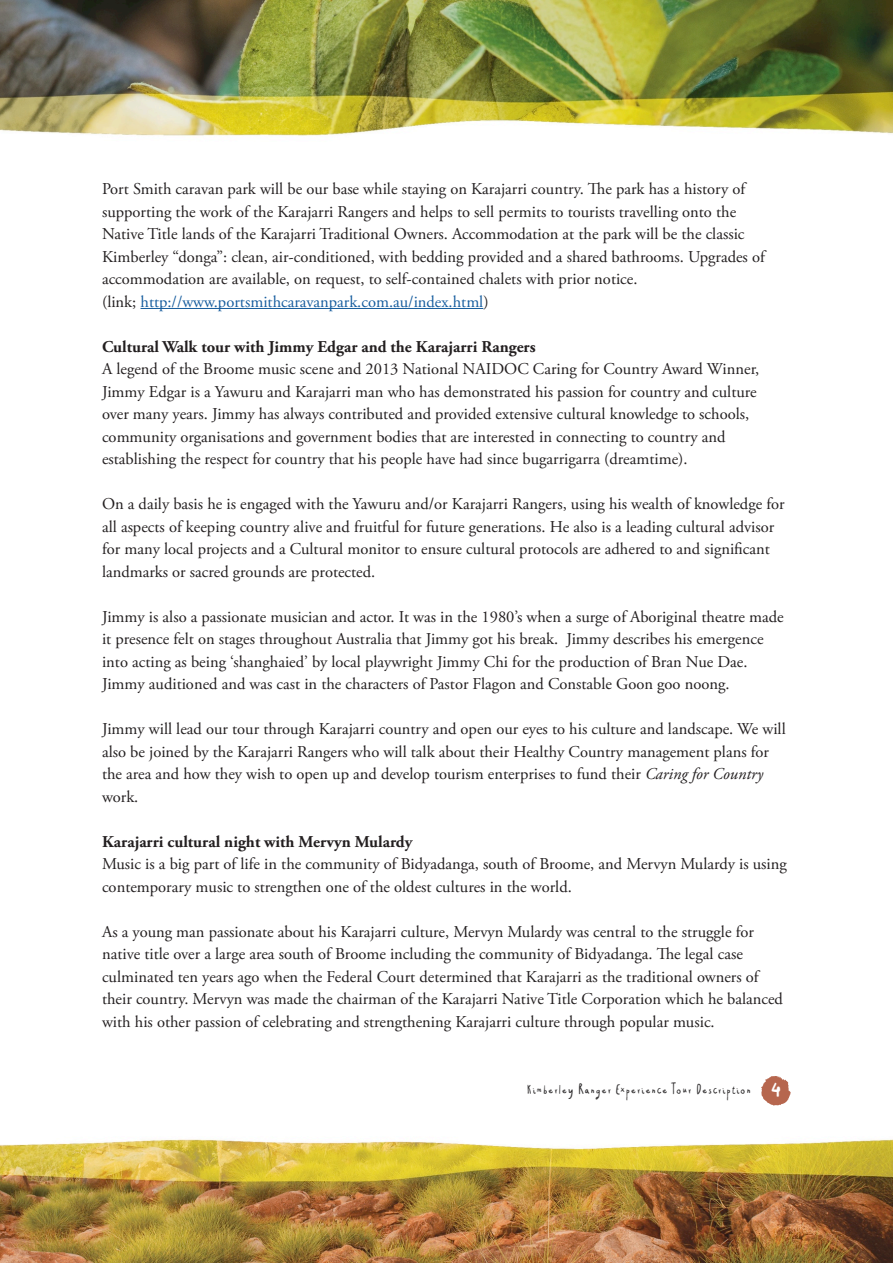
<style>
.page{position:relative;width:893px;height:1263px;background:#fff}
.page>*{position:absolute;margin:0;border:0;box-sizing:border-box;transform-origin:0 0}
.t1{font:42px "Christmas Gift";color:#fff}
.t2{font:16.5px/22.5px "Adobe Garamond Pro";color:#231f20}
.t3{font:700 16.5px "Adobe Garamond Pro";color:#231f20}
.t4{font:16.5px "Adobe Garamond Pro";color:#175d9e}
.t5{font:15px "Christmas Gift";color:#312f30}
.s1{color:#231f20}
.s2{font-style:italic}
</style>
<div class="page">
<img style="left:0;top:0;width:893px;height:136px">
<img style="left:0;top:1139px;width:893px;height:124px">
<hr style="left:141px;top:308px;width:342px;height:1px;background:#175d9e">
<svg style="left:761px;top:1076px;width:30px;height:30px"></svg>
<p class="t2" style="left:102px;top:178px;width:664px">Port Smith caravan park will be our base while staying on Karajarri country. The park has a history of supporting the work of the Karajarri Rangers and helps to sell permits to tourists travelling onto the Native Title lands of the Karajarri Traditional Owners. Accommodation at the park will be the classic Kimberley “donga”: clean, air-conditioned, with bedding provided and a shared bathrooms. Upgrades of accommodation are available, on request, to self-contained chalets with prior notice.</p>
<p class="t4" style="left:102px;top:292px;width:388px"><span class="s1">(link;</span> http://www.portsmithcaravanpark.com.au/index.html<span class="s1">)</span></p>
<p class="t3" style="left:102px;top:337px;width:435px">Cultural Walk tour with Jimmy Edgar and the Karajarri Rangers</p>
<p class="t2" style="left:102px;top:358px;width:659px">A legend of the Broome music scene and 2013 National NAIDOC Caring for Country Award Winner, Jimmy Edgar is a Yawuru and Karajarri man who has demonstrated his passion for country and culture over many years. Jimmy has always contributed and provided extensive cultural knowledge to schools, community organisations and government bodies that are interested in connecting to country and establishing the respect for country that his people have had since bugarrigarra (dreamtime).</p>
<p class="t2" style="left:102px;top:493px;width:684px">On a daily basis he is engaged with the Yawuru and/or Karajarri Rangers, using his wealth of knowledge for all aspects of keeping country alive and fruitful for future generations. He also is a leading cultural advisor for many local projects and a Cultural monitor to ensure cultural protocols are adhered to and significant landmarks or sacred grounds are protected.</p>
<p class="t2" style="left:102px;top:606px;width:683px">Jimmy is also a passionate musician and actor. It was in the 1980’s when a surge of Aboriginal theatre made it presence felt on stages throughout Australia that Jimmy got his break. Jimmy describes his emergence into acting as being ‘shanghaied’ by local playwright Jimmy Chi for the production of Bran Nue Dae.<br>Jimmy auditioned and was cast in the characters of Pastor Flagon and Constable Goon goo noong.</p>
<p class="t2" style="left:102px;top:718px;width:685px">Jimmy will lead our tour through Karajarri country and open our eyes to his culture and landscape. We will also be joined by the Karajarri Rangers who will talk about their Healthy Country management plans for the area and how they wish to open up and develop tourism enterprises to fund their <span class="s2">Caring for Country </span>work.</p>
<p class="t3" style="left:102px;top:832px;width:312px">Karajarri cultural night with Mervyn Mulardy</p>
<p class="t2" style="left:102px;top:853px;width:686px">Music is a big part of life in the community of Bidyadanga, south of Broome, and Mervyn Mulardy is using contemporary music to strengthen one of the oldest cultures in the world.</p>
<p class="t2" style="left:102px;top:921px;width:682px">As a young man passionate about his Karajarri culture, Mervyn Mulardy was central to the struggle for native title over a large area south of Broome including the community of Bidyadanga. The legal case culminated ten years ago when the Federal Court determined that Karajarri as the traditional owners of their country. Mervyn was made the chairman of the Karajarri Native Title Corporation which he balanced with his other passion of celebrating and strengthening Karajarri culture through popular music.</p>
<p class="t5" style="left:527px;top:1082px;width:226px">Kimberley Ranger Experience Tour Description</p>
<p class="t1" style="left:769px;top:1068px;width:16px">4</p>
</div>
